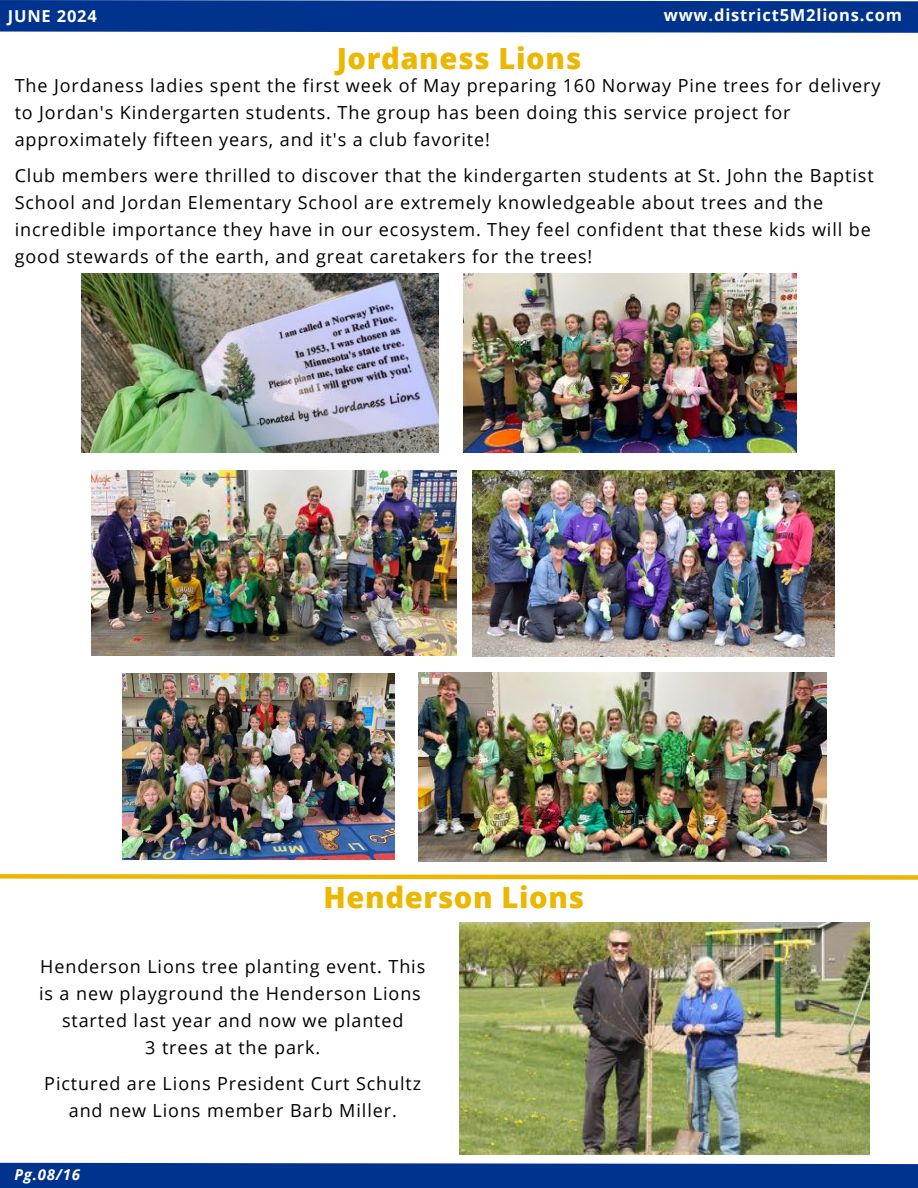
<style>
.page{position:relative;width:918px;height:1188px;background:#fff}
.page>*{position:absolute;margin:0;border:0;box-sizing:border-box;transform-origin:0 0}
.t1{font:800 29.25px "Open Sans";letter-spacing:.02em;color:#ebb700}
.t2{font:18px/27px "Open Sans";letter-spacing:.05em;color:#000}
.t3{font:700 16.5px "Open Sans";letter-spacing:.05em;color:#fff}
.t4{font:italic 700 15px "Open Sans";color:#fff}
</style>
<div class="page">
<svg style="left:0;top:0;width:918px;height:33px;background:#0b3c92"></svg>
<svg style="left:0;top:1147px;width:918px;height:41px"></svg>
<svg style="left:0;top:874px;width:918px;height:6px;background:#efc83f"></svg>
<img style="left:459px;top:922px;width:410px;height:233px">
<img style="left:82px;top:274px;width:357px;height:178px">
<img style="left:463px;top:273px;width:333px;height:179px">
<img style="left:92px;top:471px;width:364px;height:184px">
<img style="left:472px;top:471px;width:363px;height:185px">
<img style="left:122px;top:673px;width:272px;height:187px">
<img style="left:418px;top:672px;width:409px;height:189px">
<p class="t3" style="left:8px;top:4px;width:91px">JUNE 2024</p>
<p class="t3" style="left:664px;top:3px;width:240px">www.district5M2lions.com</p>
<h1 class="t1" style="left:337px;top:37px;width:246px">Jordaness Lions</h1>
<p class="t2" style="left:15px;top:72px;width:867px">The Jordaness ladies spent the first week of May preparing 160 Norway Pine trees for delivery to Jordan's Kindergarten students. The group has been doing this service project for approximately fifteen years, and it's a club favorite!</p>
<p class="t2" style="left:15px;top:162px;width:861px">Club members were thrilled to discover that the kindergarten students at St. John the Baptist School and Jordan Elementary School are extremely knowledgeable about trees and the incredible importance they have in our ecosystem. They feel confident that these kids will be good stewards of the earth, and great caretakers for the trees!</p>
<h1 class="t1" style="left:324px;top:876px;width:262px">Henderson Lions</h1>
<p class="t2" style="left:39px;top:953px;width:388px;text-align:center">Henderson Lions tree planting event. This is a new playground the Henderson Lions started last year and now we planted<br>3 trees at the park.</p>
<p class="t2" style="left:44px;top:1070px;width:379px;text-align:center">Pictured are Lions President Curt Schultz and new Lions member Barb Miller.</p>
<p class="t4" style="left:14px;top:1164px;width:67px">Pg.08/16</p>
</div>
